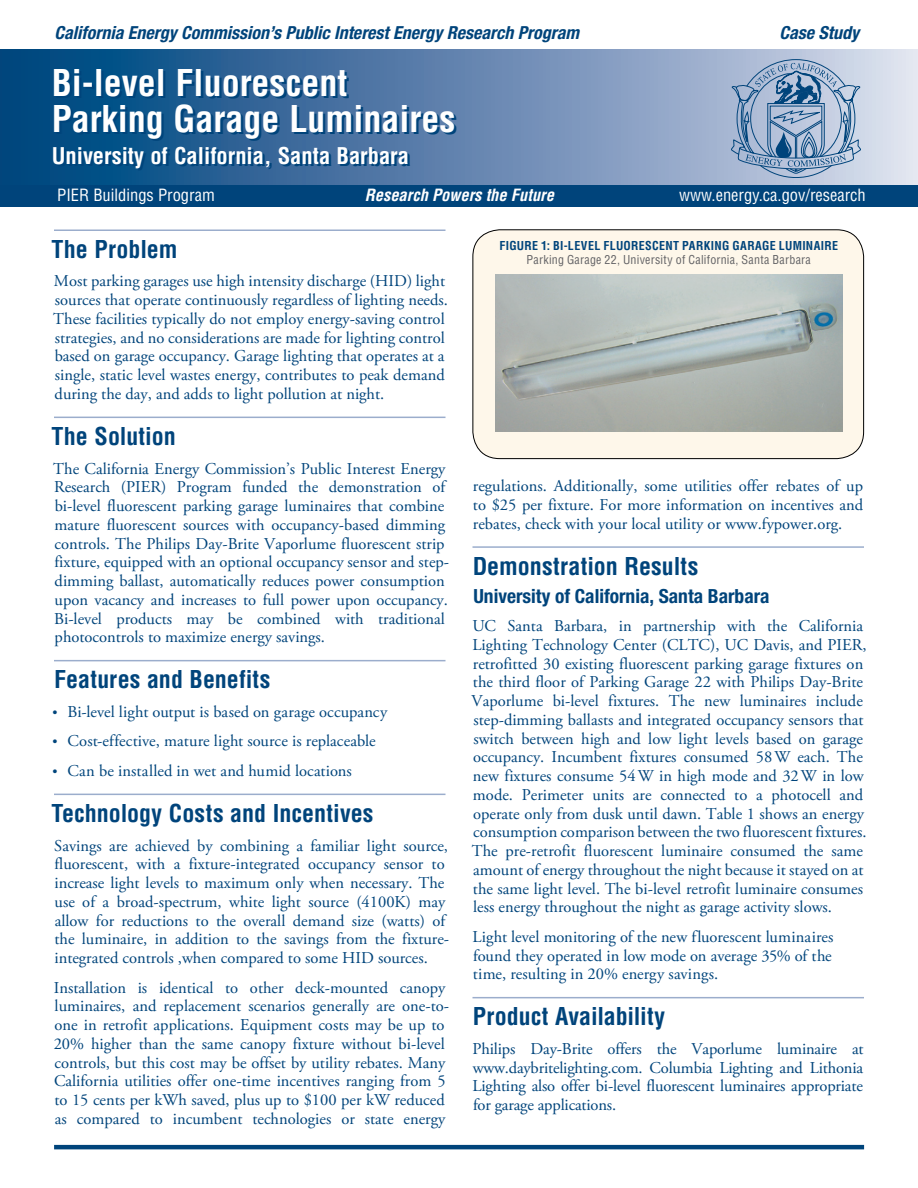
<style>
.page{position:relative;width:918px;height:1188px;background:#fff}
.page>*{position:absolute;margin:0;border:0;box-sizing:border-box;transform-origin:0 0}
.t1{font:700 condensed 36px/36px "Helvetica LT Std";color:#fff}
.Body_Head{font:700 condensed 24px "Helvetica LT Std";color:#00447b}
.ES_Body_Head{font:700 condensed 24px "Helvetica LT Std";color:#00447b}
.t2{font:700 condensed 22.5px "Helvetica LT Std";color:#fff}
.Body_Text{font:700 condensed 19.5px "Helvetica Neue LT Std";color:#00447b}
.t3{font:italic 700 condensed 18px "Helvetica Neue LT Std";color:#00447b}
.ES_Body_Text{font:16.5px/18.8px "Adobe Garamond Pro";color:#00447b}
.ES_Body_Text-2{font:16.5px/18.8px "Adobe Garamond Pro";letter-spacing:.005em;color:#00457c;text-align:justify}
.t4{font:condensed 16.5px "Helvetica LT Std";color:#fff}
.t5{font:italic 700 condensed 16.5px "Helvetica LT Std";color:#fff}
.Body_Figure_Caption{font:condensed 12px/13.5px "Helvetica LT Std";letter-spacing:.02em;color:#636366;text-align:center}
.s1{font-family:"Myriad Pro";font-size:18px}
.s2{font-weight:700;color:#00447b}
.s3{color:#00447b}
</style>
<div class="page">
<div style="left:0;top:49px;width:918px;height:146px;background:linear-gradient(to right,#003a78,#d9d8eb)"></div>
<svg style="left:731px;top:59px;width:130px;height:119px;background:#92aac7"></svg>
<div style="left:0;top:185px;width:918px;height:21px;background:#00447b"></div>
<hr style="left:54px;top:1145px;width:810px;height:4px;background:#00447b">
<hr style="left:54px;top:230px;width:392px;height:1px;background:#9badcc">
<hr style="left:54px;top:417px;width:392px;height:1px;background:#9badcc">
<hr style="left:54px;top:660px;width:392px;height:1px;background:#9badcc">
<hr style="left:54px;top:794px;width:392px;height:1px;background:#9badcc">
<hr style="left:472px;top:546px;width:392px;height:2px;background:#9badcc">
<hr style="left:472px;top:997px;width:392px;height:1px;background:#9badcc">
<div style="left:473px;top:230px;width:391px;height:229px;background:#fef7ea;border-radius:27px"></div>
<div style="left:472px;top:229px;width:392px;height:230px;border:1px solid #000;border-radius:27px"></div>
<img style="left:495px;top:275px;width:347px;height:157px">
<p class="t3" style="left:55px;top:22px;width:526px">California Energy Commission’s Public Interest Energy Research Program</p>
<p class="t3" style="left:779px;top:22px;width:81px">Case Study</p>
<p class="t1" style="left:52px;top:65px;width:405px">Bi-level Fluorescent<br>Parking Garage Luminaires</p>
<p class="t2" style="left:52px;top:142px;width:359px">University of California, Santa Barbara</p>
<p class="t4" style="left:57px;top:184px;width:159px">PIER Buildings Program</p>
<p class="t5" style="left:365px;top:184px;width:191px">Research Powers the Future</p>
<p class="t4" style="left:679px;top:184px;width:188px">www.energy.ca.gov/research</p>
<p class="ES_Body_Head" style="left:52px;top:234px;width:127px">The Problem</p>
<p class="ES_Body_Text" style="left:53px;top:272px;width:396px">Most parking garages use high intensity discharge (HID) light sources that operate continuously regardless of lighting needs.<br>These facilities typically do not employ energy-saving control strategies, and no considerations are made for lighting control based on garage occupancy. Garage lighting that operates at a single, static level wastes energy, contributes to peak demand during the day, and adds to light pollution at night.</p>
<p class="Body_Head" style="left:52px;top:421px;width:126px">The Solution</p>
<p class="ES_Body_Text" style="left:53px;top:460px;width:397px">The California Energy Commission’s Public Interest Energy Research (PIER) Program funded the demonstration of bi-level fluorescent parking garage luminaires that combine mature fluorescent sources with occupancy-based dimming controls. The Philips Day-Brite Vaporlume fluorescent strip fixture, equipped with an optional occupancy sensor and step&shy;dimming ballast, automatically reduces power consumption upon vacancy and increases to full power upon occupancy.<br>Bi-level products may be combined with traditional photocontrols to maximize energy savings.</p>
<p class="Body_Head" style="left:54px;top:665px;width:218px">Features and Benefits</p>
<p class="ES_Body_Text-2" style="left:53px;top:703px;width:336px"><span class="s1">•</span> Bi-level light output is based on garage occupancy</p>
<p class="ES_Body_Text-2" style="left:53px;top:732px;width:325px"><span class="s1">•</span> Cost-effective, mature light source is replaceable</p>
<p class="ES_Body_Text-2" style="left:53px;top:762px;width:301px"><span class="s1">•</span> Can be installed in wet and humid locations</p>
<p class="Body_Head" style="left:52px;top:798px;width:324px">Technology Costs and Incentives</p>
<p class="ES_Body_Text" style="left:54px;top:837px;width:396px">Savings are achieved by combining a familiar light source, fluorescent, with a fixture-integrated occupancy sensor to increase light levels to maximum only when necessary. The use of a broad-spectrum, white light source (4100K) may allow for reductions to the overall demand size (watts) of the luminaire, in addition to the savings from the fixture&shy;integrated controls ,when compared to some HID sources.</p>
<p class="ES_Body_Text" style="left:54px;top:979px;width:397px">Installation is identical to other deck-mounted canopy luminaires, and replacement scenarios generally are one-to&shy;one in retrofit applications. Equipment costs may be up to 20% higher than the same canopy fixture without bi-level controls, but this cost may be offset by utility rebates. Many California utilities offer one-time incentives ranging from 5 to 15 cents per kWh saved, plus up to $100 per kW reduced as compared to incumbent technologies or state energy</p>
<p class="Body_Figure_Caption" style="left:499px;top:239px;width:340px"><span class="s2">FIGURE 1: BI-LEVEL FLUORESCENT PARKING GARAGE LUMINAIRE<br></span>Parking Garage 22, University of California, Santa Barbara</p>
<p class="ES_Body_Text" style="left:473px;top:477px;width:392px;text-align:justify">regulations. Additionally, some utilities offer rebates of up to $25 per fixture. For more information on incentives and rebates, check with your local utility or www.fypower.org.</p>
<p class="Body_Head" style="left:473px;top:551px;width:227px">Demonstration Results</p>
<p class="Body_Text" style="left:473px;top:584px;width:298px">University of California, Santa Barbara</p>
<p class="ES_Body_Text" style="left:472px;top:617px;width:397px">UC Santa Barbara, in partnership with the California Lighting Technology Center (CLTC), UC Davis, and PIER, retrofitted 30 existing fluorescent parking garage fixtures on the third floor of Parking Garage 22 with Philips Day-Brite Vaporlume bi-level fixtures. The new luminaires include step-dimming ballasts and integrated occupancy sensors that switch between high and low light levels based on garage occupancy. Incumbent fixtures consumed 58W each. The new fixtures consume 54W in high mode and 32W in low mode. Perimeter units are connected to a photocell and operate only from dusk until dawn. Table 1 shows an energy consumption comparison between the two fluorescent fixtures.<br>The pre-retrofit fluorescent luminaire consumed the same amount of energy throughout the night because it stayed on at the same light level. The bi-level retrofit luminaire consumes less energy throughout the night as garage activity slows.</p>
<p class="ES_Body_Text-2" style="left:473px;top:928px;width:363px"><span class="s3">Light level monitoring of the new fluorescent luminaires found</span> they operated in low mode on average 35% of the time, resulting in 20% energy savings.</p>
<p class="Body_Head" style="left:473px;top:1002px;width:194px">Product Availability</p>
<p class="ES_Body_Text" style="left:473px;top:1040px;width:393px;text-align:justify">Philips Day-Brite offers the Vaporlume luminaire at www.daybritelighting.com. Columbia Lighting and Lithonia Lighting also offer bi-level fluorescent luminaires appropriate for garage applications.</p>
</div>
